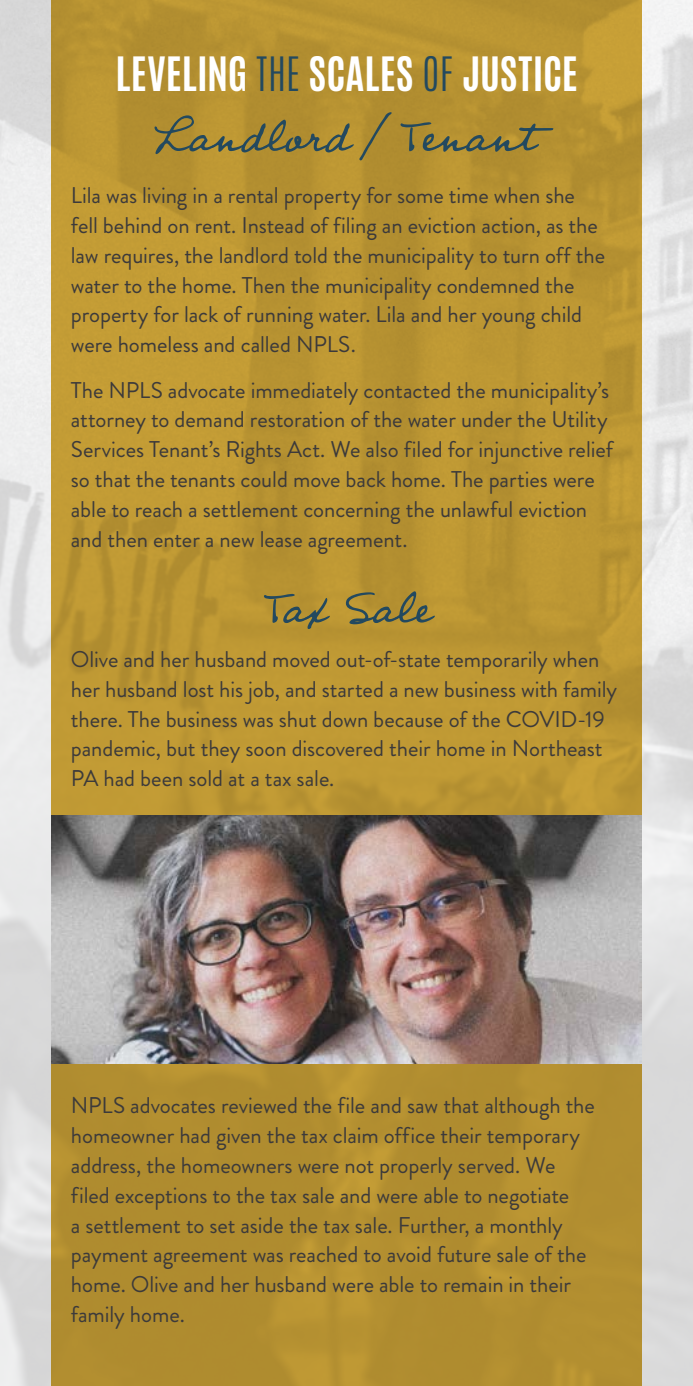
<style>
.page{position:relative;width:693px;height:1386px;background:#fff}
.page>*{position:absolute;margin:0;border:0;box-sizing:border-box;transform-origin:0 0}
.t1{font:54.25px "Professor";color:#23495f}
.t2{font:700 40.25px "Antonio";letter-spacing:.01em;color:#fff}
.t3{font:22.75px/29.8px "Brandon Grotesque";letter-spacing:-.005em;color:#3c3a3b}
.s1{font-weight:100;color:#23495f}
</style>
<div class="page">
<img style="left:0;top:0;width:693px;height:1386px">
<img style="left:51px;top:816px;width:591px;height:247px">
<h2 class="t2" style="left:115px;top:45px;width:464px">LEVELING <span class="s1">THE</span> SCALES <span class="s1">OF</span> JUSTICE</h2>
<h1 class="t1" style="left:155px;top:100px;width:382px">Landlord / Tenant</h1>
<p class="t3" style="left:71px;top:181px;width:536px">Lila was living in a rental property for some time when she fell behind on rent. Instead of filing an eviction action, as the law requires, the landlord told the municipality to turn off the water to the home. Then the municipality condemned the property for lack of running water. Lila and her young child were homeless and called NPLS.</p>
<p class="t3" style="left:71px;top:375px;width:544px">The NPLS advocate immediately contacted the municipality’s attorney to demand restoration of the water under the Utility Services Tenant’s Rights Act. We also filed for injunctive relief so that the tenants could move back home. The parties were able to reach a settlement concerning the unlawful eviction and then enter a new lease agreement.</p>
<h1 class="t1" style="left:262px;top:571px;width:170px">Tax Sale</h1>
<p class="t3" style="left:71px;top:645px;width:548px">Olive and her husband moved out-of-state temporarily when her husband lost his job, and started a new business with family there. The business was shut down because of the COVID-19 pandemic, but they soon discovered their home in Northeast PA had been sold at a tax sale.</p>
<p class="t3" style="left:71px;top:1091px;width:526px">NPLS advocates reviewed the file and saw that although the homeowner had given the tax claim office their temporary address, the homeowners were not properly served. We filed exceptions to the tax sale and were able to negotiate<br>a settlement to set aside the tax sale. Further, a monthly payment agreement was reached to avoid future sale of the home. Olive and her husband were able to remain in their family home.</p>
</div>
